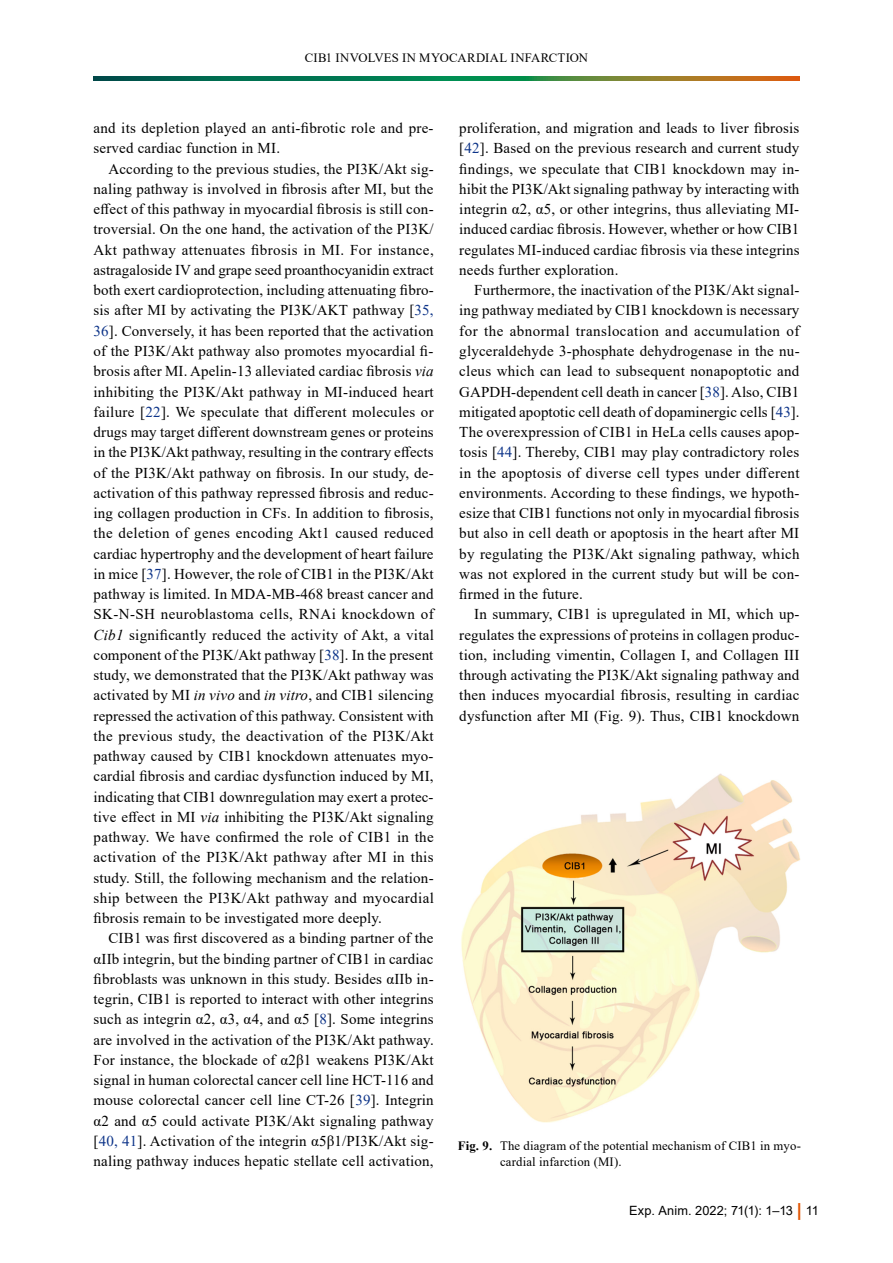
<style>
.page{position:relative;width:893px;height:1263px;background:#fff}
.page>*{position:absolute;margin:0;border:0;box-sizing:border-box;transform-origin:0 0}
.t1{font:15px/20.2px "Times New Roman";letter-spacing:.01em;color:#000;text-align:justify}
.t2{font:12.75px/15.8px "Times New Roman";letter-spacing:.01em;color:#000}
.t3{font:12.75px "Arial";letter-spacing:.01em;color:#000}
.s1{color:#0c3388}
.s2{font-style:italic}
.s3{font-weight:700}
.s4{font-weight:700;font-size:18px;color:#e15400}
</style>
<div class="page">
<svg style="left:94px;top:77px;width:705px;height:4px"></svg>
<img style="left:461px;top:774px;width:340px;height:348px">
<p class="t2" style="left:305px;top:49px;width:285px">CIB1 INVOLVES IN MYOCARDIAL INFARCTION</p>
<p class="t1" style="left:94px;top:118px;width:342px">and its depletion played an anti-fibrotic role and pre&shy;served cardiac function in MI.</p>
<p class="t1" style="left:94px;top:158px;width:342px;text-indent:15px">According to the previous studies, the PI3K/Akt sig&shy;naling pathway is involved in fibrosis after MI, but the effect of this pathway in myocardial fibrosis is still con&shy;troversial. On the one hand, the activation of the PI3K/ Akt pathway attenuates fibrosis in MI. For instance, astragaloside IV and grape seed proanthocyanidin extract both exert cardioprotection, including attenuating fibro&shy;sis after MI by activating the PI3K/AKT pathway [<span class="s1">35, 36</span>]. Conversely, it has been reported that the activation of the PI3K/Akt pathway also promotes myocardial fi&shy;brosis after MI. Apelin-13 alleviated cardiac fibrosis <span class="s2">via </span>inhibiting the PI3K/Akt pathway in MI-induced heart failure [<span class="s1">22</span>]. We speculate that different molecules or drugs may target different downstream genes or proteins in the PI3K/Akt pathway, resulting in the contrary effects of the PI3K/Akt pathway on fibrosis. In our study, de&shy;activation of this pathway repressed fibrosis and reduc&shy;ing collagen production in CFs. In addition to fibrosis, the deletion of genes encoding Akt1 caused reduced cardiac hypertrophy and the development of heart failure in mice [<span class="s1">37</span>]. However, the role of CIB1 in the PI3K/Akt pathway is limited. In MDA-MB-468 breast cancer and SK-N-SH neuroblastoma cells, RNAi knockdown of <span class="s2">Cib1</span> significantly reduced the activity of Akt, a vital component of the PI3K/Akt pathway [<span class="s1">38</span>]. In the present study, we demonstrated that the PI3K/Akt pathway was activated by MI <span class="s2">in vivo</span> and <span class="s2">in vitro</span>, and CIB1 silencing repressed the activation of this pathway. Consistent with the previous study, the deactivation of the PI3K/Akt pathway caused by CIB1 knockdown attenuates myo&shy;cardial fibrosis and cardiac dysfunction induced by MI, indicating that CIB1 downregulation may exert a protec&shy;tive effect in MI <span class="s2">via</span> inhibiting the PI3K/Akt signaling pathway. We have confirmed the role of CIB1 in the activation of the PI3K/Akt pathway after MI in this study. Still, the following mechanism and the relation&shy;ship between the PI3K/Akt pathway and myocardial fibrosis remain to be investigated more deeply.</p>
<p class="t1" style="left:94px;top:928px;width:342px;text-indent:15px">CIB1 was first discovered as a binding partner of the αIIb integrin, but the binding partner of CIB1 in cardiac fibroblasts was unknown in this study. Besides αIIb in&shy;tegrin, CIB1 is reported to interact with other integrins such as integrin α2, α3, α4, and α5 [<span class="s1">8</span>]. Some integrins are involved in the activation of the PI3K/Akt pathway.<br>For instance, the blockade of α2β1 weakens PI3K/Akt signal in human colorectal cancer cell line HCT-116 and mouse colorectal cancer cell line CT-26 [<span class="s1">39</span>]. Integrin α2 and α5 could activate PI3K/Akt signaling pathway [<span class="s1">40, 41</span>]. Activation of the integrin α5β1/PI3K/Akt sig&shy;naling pathway induces hepatic stellate cell activation,</p>
<p class="t1" style="left:459px;top:118px;width:342px">proliferation, and migration and leads to liver fibrosis [<span class="s1">42</span>]. Based on the previous research and current study findings, we speculate that CIB1 knockdown may in&shy;hibit the PI3K/Akt signaling pathway by interacting with integrin α2, α5, or other integrins, thus alleviating MI&shy;induced cardiac fibrosis. However, whether or how CIB1 regulates MI-induced cardiac fibrosis via these integrins needs further exploration.</p>
<p class="t1" style="left:459px;top:280px;width:342px;text-indent:15px">Furthermore, the inactivation of the PI3K/Akt signal&shy;ing pathway mediated by CIB1 knockdown is necessary for the abnormal translocation and accumulation of glyceraldehyde 3-phosphate dehydrogenase in the nu&shy;cleus which can lead to subsequent nonapoptotic and GAPDH-dependent cell death in cancer [<span class="s1">38</span>]. Also, CIB1 mitigated apoptotic cell death of dopaminergic cells [<span class="s1">43</span>].<br>The overexpression of CIB1 in HeLa cells causes apop&shy;tosis [<span class="s1">44</span>]. Thereby, CIB1 may play contradictory roles in the apoptosis of diverse cell types under different environments. According to these findings, we hypoth&shy;esize that CIB1 functions not only in myocardial fibrosis but also in cell death or apoptosis in the heart after MI by regulating the PI3K/Akt signaling pathway, which was not explored in the current study but will be con&shy;firmed in the future.</p>
<p class="t1" style="left:459px;top:604px;width:342px;text-align:left;text-indent:15px">In summary, CIB1 is upregulated in MI, which up&shy;regulates the expressions of proteins in collagen produc&shy;tion, including vimentin, Collagen I, and Collagen III through activating the PI3K/Akt signaling pathway and then induces myocardial fibrosis, resulting in cardiac dysfunction after MI (Fig. 9). Thus, CIB1 knockdown</p>
<p class="t2" style="left:500px;top:1137px;width:302px;text-indent:-42px"><span class="s3">Fig. 9.</span> The diagram of the potential mechanism of CIB1 in myo&shy;cardial infarction (MI).</p>
<p class="t3" style="left:629px;top:1202px;width:191px">Exp. Anim. 2022; 71(1): 1–13 <span class="s4">|</span> 11</p>
</div>
